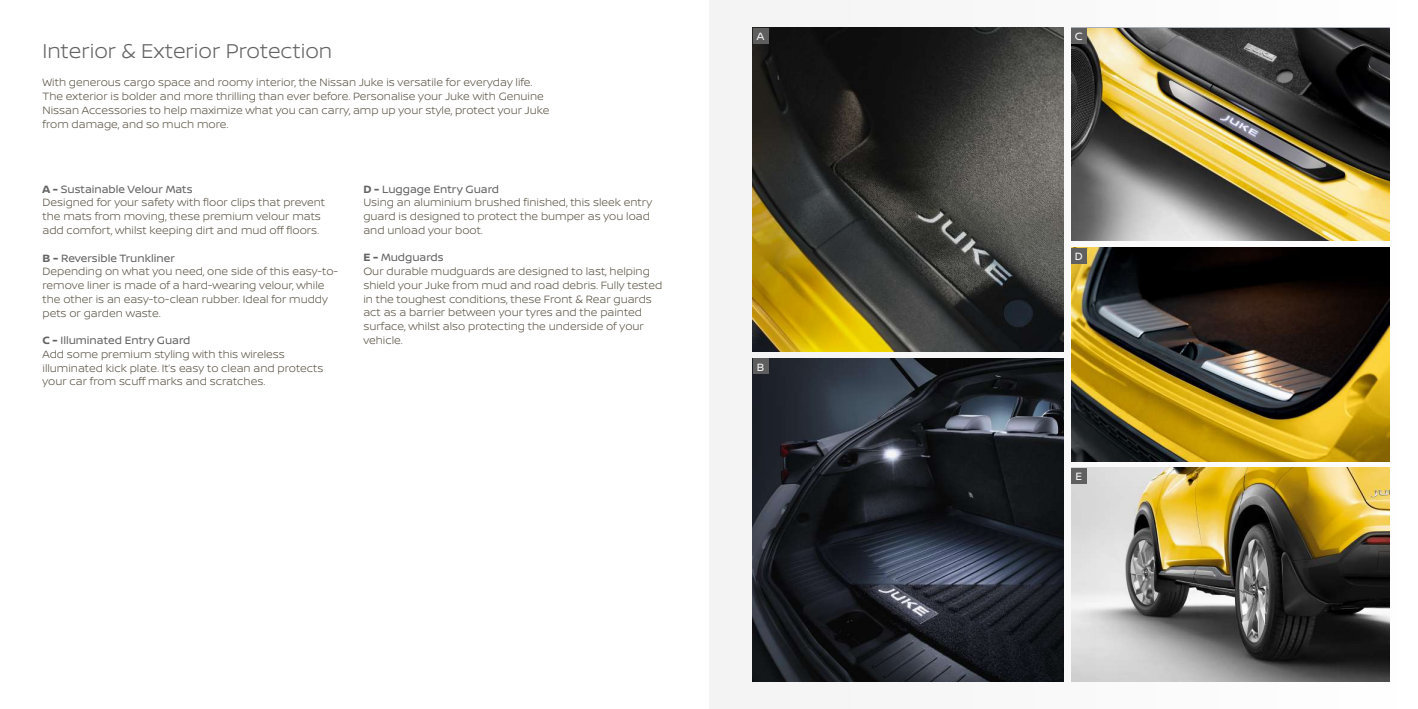
<style>
.page{position:relative;width:1418px;height:709px;background:#fff}
.page>*{position:absolute;margin:0;border:0;box-sizing:border-box;transform-origin:0 0}
.t1{font:300 21.25px "Nissan Brand";color:#646363}
.t2{font:300 11.25px/13.8px "Nissan Brand";color:#5a5344}
.t3{font:11.25px "Nissan Brand";color:#fff}
.s1{font-weight:700;color:#646363}
.s2{font-weight:400;color:#646363}
</style>
<div class="page">
<img style="left:709px;top:0;width:681px;height:709px">
<h1 class="t1" style="left:43px;top:36px;width:291px">Interior &amp; Exterior Protection</h1>
<p class="t2" style="left:43px;top:75px;width:508px">With generous cargo space and roomy interior, the Nissan Juke is versatile for everyday life.<br>The exterior is bolder and more thrilling than ever before. Personalise your Juke with Genuine Nissan Accessories to help maximize what you can carry, amp up your style, protect your Juke from damage, and so much more.</p>
<p class="t2" style="left:43px;top:182px;width:284px"><span class="s1">A -</span> <span class="s2">Sustainable Velour Mats<br></span>Designed for your safety with floor clips that prevent the mats from moving, these premium velour mats add comfort, whilst keeping dirt and mud off floors.</p>
<p class="t2" style="left:43px;top:250px;width:297px"><span class="s1">B -</span> <span class="s2">Reversible Trunkliner<br></span>Depending on what you need, one side of this easy-to&shy;remove liner is made of a hard-wearing velour, while the other is an easy-to-clean rubber. Ideal for muddy pets or garden waste.</p>
<p class="t2" style="left:43px;top:333px;width:282px"><span class="s1">C -</span> <span class="s2">Illuminated Entry Guard<br></span>Add some premium styling with this wireless illuminated kick plate. It’s easy to clean and protects your car from scuff marks and scratches.</p>
<p class="t2" style="left:363px;top:181px;width:290px"><span class="s1">D -</span> <span class="s2">Luggage Entry Guard<br></span>Using an aluminium brushed finished, this sleek entry guard is designed to protect the bumper as you load and unload your boot.</p>
<p class="t2" style="left:363px;top:250px;width:300px"><span class="s1">E -</span> <span class="s2">Mudguards<br></span>Our durable mudguards are designed to last, helping shield your Juke from mud and road debris. Fully tested in the toughest conditions, these Front &amp; Rear guards act as a barrier between your tyres and the painted surface, whilst also protecting the underside of your vehicle.</p>
<p class="t3" style="left:756px;top:28px;width:9px">A</p>
<p class="t3" style="left:756px;top:358px;width:9px">B</p>
<p class="t3" style="left:1074px;top:28px;width:9px">C</p>
<p class="t3" style="left:1074px;top:248px;width:10px">D</p>
<p class="t3" style="left:1075px;top:468px;width:8px">E</p>
</div>
